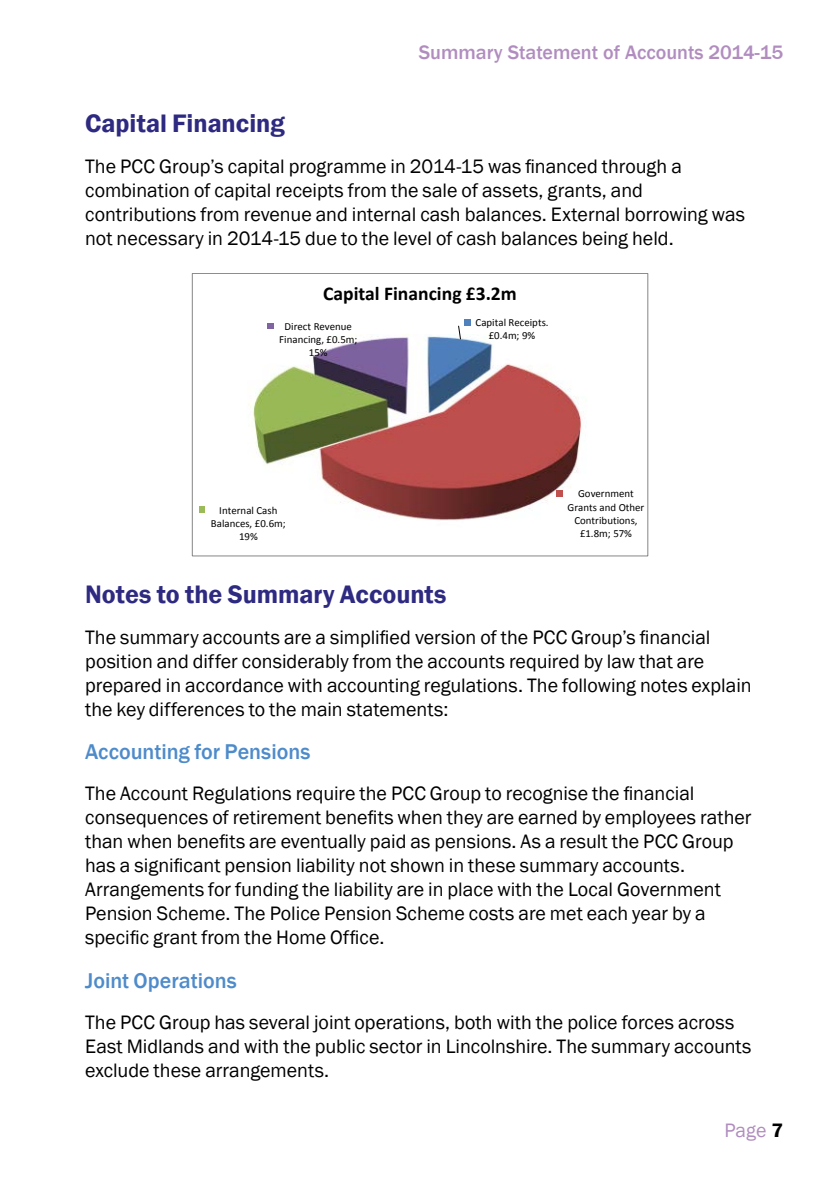
<style>
.page{position:relative;width:840px;height:1191px;background:#fff}
.page>*{position:absolute;margin:0;border:0;box-sizing:border-box;transform-origin:0 0}
.t1{font:600 26px "Franklin Gothic";color:#2e2a81}
.t2{font:500 22px "Franklin Gothic";color:#4e8bca}
.t3{font:20px/24px "Franklin Gothic";color:#000}
.t4{font:500 20px "Franklin Gothic";color:#b18dbf}
.t5{font:20px "Franklin Gothic";color:#b18dbf}
.t6{font:700 19.6px "Calibri";color:#000}
.t7{font:10.8px/13.4px "Calibri";color:#000;text-align:center}
.s1{font-weight:600;color:#000}
</style>
<div class="page">
<img style="left:249px;top:335px;width:333px;height:186px">
<svg style="left:457px;top:319px;width:13px;height:21px"></svg>
<svg style="left:556px;top:490px;width:6px;height:6px"></svg>
<svg style="left:199px;top:507px;width:6px;height:6px"></svg>
<svg style="left:267px;top:323px;width:6px;height:6px"></svg>
<div style="left:192px;top:273px;width:455px;height:283px;border:1px solid #868686"></div>
<p class="t4" style="left:418px;top:40px;width:365px">Summary Statement of Accounts 2014-15</p>
<h1 class="t1" style="left:85px;top:107px;width:201px">Capital Financing</h1>
<p class="t3" style="left:85px;top:154px;width:661px">The PCC Group’s capital programme in 2014-15 was financed through a combination of capital receipts from the sale of assets, grants, and contributions from revenue and internal cash balances. External borrowing was not necessary in 2014-15 due to the level of cash balances being held.</p>
<p class="t6" style="left:323px;top:281px;width:195px">Capital Financing £3.2m</p>
<p class="t7" style="left:279px;top:319px;width:79px">Direct Revenue<br>Financing, £0.5m;<br>15%</p>
<p class="t7" style="left:211px;top:503px;width:76px">Internal Cash<br>Balances, £0.6m;<br>19%</p>
<p class="t7" style="left:475px;top:315px;width:74px">Capital Receipts. £0.4m; 9%</p>
<p class="t7" style="left:567px;top:487px;width:78px">Government<br>Grants and Other<br>Contributions, £1.8m; 57%</p>
<h1 class="t1" style="left:85px;top:578px;width:363px">Notes to the Summary Accounts</h1>
<p class="t3" style="left:85px;top:625px;width:667px">The summary accounts are a simplified version of the PCC Group’s financial position and differ considerably from the accounts required by law that are prepared in accordance with accounting regulations. The following notes explain the key differences to the main statements:</p>
<p class="t2" style="left:85px;top:738px;width:227px">Accounting for Pensions</p>
<p class="t3" style="left:85px;top:782px;width:667px">The Account Regulations require the PCC Group to recognise the financial consequences of retirement benefits when they are earned by employees rather than when benefits are eventually paid as pensions. As a result the PCC Group has a significant pension liability not shown in these summary accounts.<br>Arrangements for funding the liability are in place with the Local Government Pension Scheme. The Police Pension Scheme costs are met each year by a specific grant from the Home Office.</p>
<p class="t2" style="left:85px;top:966px;width:153px">Joint Operations</p>
<p class="t3" style="left:85px;top:1010px;width:667px">The PCC Group has several joint operations, both with the police forces across<br>East Midlands and with the public sector in Lincolnshire. The summary accounts exclude these arrangements.</p>
<p class="t5" style="left:724px;top:1117px;width:60px">Page <span class="s1">7</span></p>
</div>
